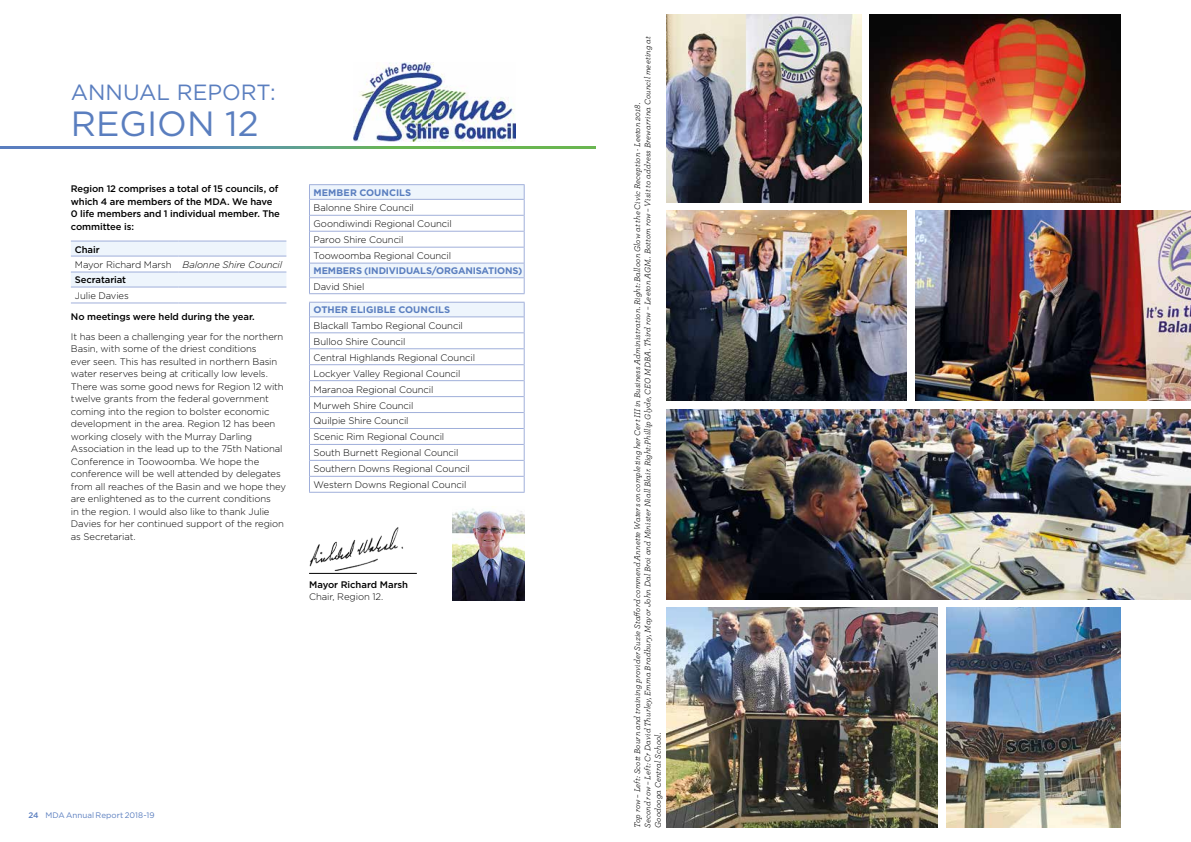
<style>
.page{position:relative;width:1191px;height:842px;background:#fff}
.page>*{position:absolute;margin:0;border:0;box-sizing:border-box;transform-origin:0 0}
.t1{font:35px "Gotham";color:#5a7ebf}
.t2{font:22px "Gotham";color:#5a7ebf}
.t3{font:300 9.5px/12.5px "Gotham";letter-spacing:-.01em;color:#000}
.t4{font:500 9.5px/12.5px "Gotham";letter-spacing:-.01em;color:#000}
.t5{font:700 9.5px "Gotham";letter-spacing:-.01em;color:#5a7ebf}
.t6{font:italic 300 9.5px/15.5px "Gotham";letter-spacing:-.01em;color:#000}
.t7{font:italic 8.5px/10.2px "Archer Pro";letter-spacing:.01em;color:#000}
.t8{font:8px "Gotham";letter-spacing:.005em;color:#5a7ebf}
.s1{font-weight:500;font-style:normal}
.s2{font-style:normal}
.s3{font-weight:500}
</style>
<div class="page">
<svg style="left:0;top:146px;width:595px;height:2px"></svg>
<img style="left:452px;top:506px;width:72px;height:94px">
<img style="left:353px;top:62px;width:162px;height:79px">
<img style="left:309px;top:527px;width:94px;height:44px">
<svg style="left:71px;top:242px;width:215px;height:45px"></svg>
<hr style="left:71px;top:303px;width:108px;height:1px;background:#a0afda">
<hr style="left:179px;top:303px;width:107px;height:1px;background:#a0afda">
<hr style="left:71px;top:241px;width:108px;height:1px;background:#a0afda">
<hr style="left:179px;top:241px;width:107px;height:1px;background:#a0afda">
<hr style="left:71px;top:256px;width:108px;height:1px;background:#a0afda">
<hr style="left:179px;top:256px;width:107px;height:1px;background:#a0afda">
<hr style="left:71px;top:272px;width:108px;height:1px;background:#a0afda">
<hr style="left:179px;top:272px;width:107px;height:1px;background:#a0afda">
<hr style="left:71px;top:287px;width:108px;height:1px;background:#a0afda">
<hr style="left:179px;top:287px;width:107px;height:1px;background:#a0afda">
<hr style="left:309px;top:184px;width:215px;height:1px;background:#a0afda">
<svg style="left:309px;top:185px;width:216px;height:307px"></svg>
<hr style="left:309px;top:492px;width:215px;height:1px;background:#a0afda">
<hr style="left:310px;top:199px;width:214px;height:1px;background:#a0afda">
<hr style="left:310px;top:215px;width:214px;height:1px;background:#a0afda">
<hr style="left:310px;top:231px;width:214px;height:1px;background:#a0afda">
<hr style="left:310px;top:247px;width:214px;height:1px;background:#a0afda">
<hr style="left:310px;top:263px;width:214px;height:1px;background:#a0afda">
<hr style="left:310px;top:277px;width:214px;height:1px;background:#a0afda">
<hr style="left:310px;top:317px;width:214px;height:1px;background:#a0afda">
<hr style="left:310px;top:333px;width:214px;height:1px;background:#a0afda">
<hr style="left:310px;top:348px;width:214px;height:1px;background:#a0afda">
<hr style="left:310px;top:364px;width:214px;height:1px;background:#a0afda">
<hr style="left:310px;top:380px;width:214px;height:1px;background:#a0afda">
<hr style="left:310px;top:396px;width:214px;height:1px;background:#a0afda">
<hr style="left:310px;top:412px;width:214px;height:1px;background:#a0afda">
<hr style="left:310px;top:428px;width:214px;height:1px;background:#a0afda">
<hr style="left:310px;top:444px;width:214px;height:1px;background:#a0afda">
<hr style="left:310px;top:460px;width:214px;height:1px;background:#a0afda">
<hr style="left:310px;top:476px;width:214px;height:1px;background:#a0afda">
<hr style="left:309px;top:293px;width:215px;height:1px;background:#a0afda">
<hr style="left:309px;top:302px;width:215px;height:1px;background:#a0afda">
<hr style="left:309px;top:573px;width:108px;height:1px;background:#000">
<img style="left:666px;top:14px;width:195px;height:188px">
<img style="left:869px;top:14px;width:251px;height:188px">
<img style="left:666px;top:211px;width:240px;height:190px">
<img style="left:915px;top:211px;width:276px;height:190px">
<img style="left:946px;top:608px;width:174px;height:220px">
<img style="left:666px;top:608px;width:271px;height:220px">
<img style="left:666px;top:409px;width:525px;height:190px">
<h2 class="t2" style="left:71px;top:80px;width:206px">ANNUAL REPORT:</h2>
<h1 class="t1" style="left:71px;top:104px;width:189px">REGION 12</h1>
<p class="t4" style="left:71px;top:182px;width:211px">Region 12 comprises a total of 15 councils, of which 4 are members of the MDA. We have 0 life members and 1 individual member. The committee is:</p>
<p class="t6" style="left:75px;top:241px;width:209px"><span class="s1">Chair<br></span><span class="s2">Mayor Richard Marsh</span> Balonne Shire Council<br><span class="s1">Secratariat</span></p>
<p class="t3" style="left:75px;top:289px;width:55px">Julie Davies</p>
<p class="t4" style="left:71px;top:310px;width:185px">No meetings were held during the year.</p>
<p class="t3" style="left:71px;top:330px;width:217px">It has been a challenging year for the northern Basin, with some of the driest conditions<br>ever seen. This has resulted in northern Basin water reserves being at critically low levels.<br>There was some good news for Region 12 with twelve grants from the federal government coming into the region to bolster economic development in the area. Region 12 has been working closely with the Murray Darling Association in the lead up to the 75th National Conference in Toowoomba. We hope the conference will be well attended by delegates from all reaches of the Basin and we hope they are enlightened as to the current conditions<br>in the region. I would also like to thank Julie Davies for her continued support of the region as Secretariat.</p>
<p class="t5" style="left:313px;top:187px;width:99px">MEMBER COUNCILS</p>
<p class="t3" style="left:313px;top:200px;width:140px;line-height:15.9px">Balonne Shire Council<br>Goondiwindi Regional Council<br>Paroo Shire Council<br>Toowoomba Regional Council</p>
<p class="t5" style="left:313px;top:265px;width:210px">MEMBERS (INDIVIDUALS/ORGANISATIONS)</p>
<p class="t3" style="left:313px;top:280px;width:52px">David Shiel</p>
<p class="t5" style="left:313px;top:305px;width:138px">OTHER ELIGIBLE COUNCILS</p>
<p class="t3" style="left:313px;top:317px;width:163px;line-height:15.9px">Blackall Tambo Regional Council<br>Bulloo Shire Council<br>Central Highlands Regional Council<br>Lockyer Valley Regional Council<br>Maranoa Regional Council<br>Murweh Shire Council<br>Quilpie Shire Council<br>Scenic Rim Regional Council<br>South Burnett Regional Council<br>Southern Downs Regional Council<br>Western Downs Regional Council</p>
<p class="t4" style="left:309px;top:578px;width:101px">Mayor Richard Marsh</p>
<p class="t3" style="left:309px;top:591px;width:76px">Chair, Region 12.</p>
<p class="t8" style="left:28px;top:811px;width:128px"><span class="s3">24</span> MDA Annual Report 2018-19</p>
<p class="t7" style="left:632px;top:828px;width:793px;rotate:-90deg">Top row – Left: Scott Bourn and training provider Suzie Stafford commend Annette Waters on completing her Cert III in Business Administration. Right: Balloon Glow at the Civic Reception - Leeton 2018.<br>Second row – Left: Cr David Thurley, Emma Bradbury, Mayor John Dal Broi and Minister Niall Blair. Right:Phillip Glyde, CEO MDBA. Third row – Leeton AGM.. Bottom row – Visit to address Brewarrina Council meeting at<br>Goodooga Central School.</p>
</div>
